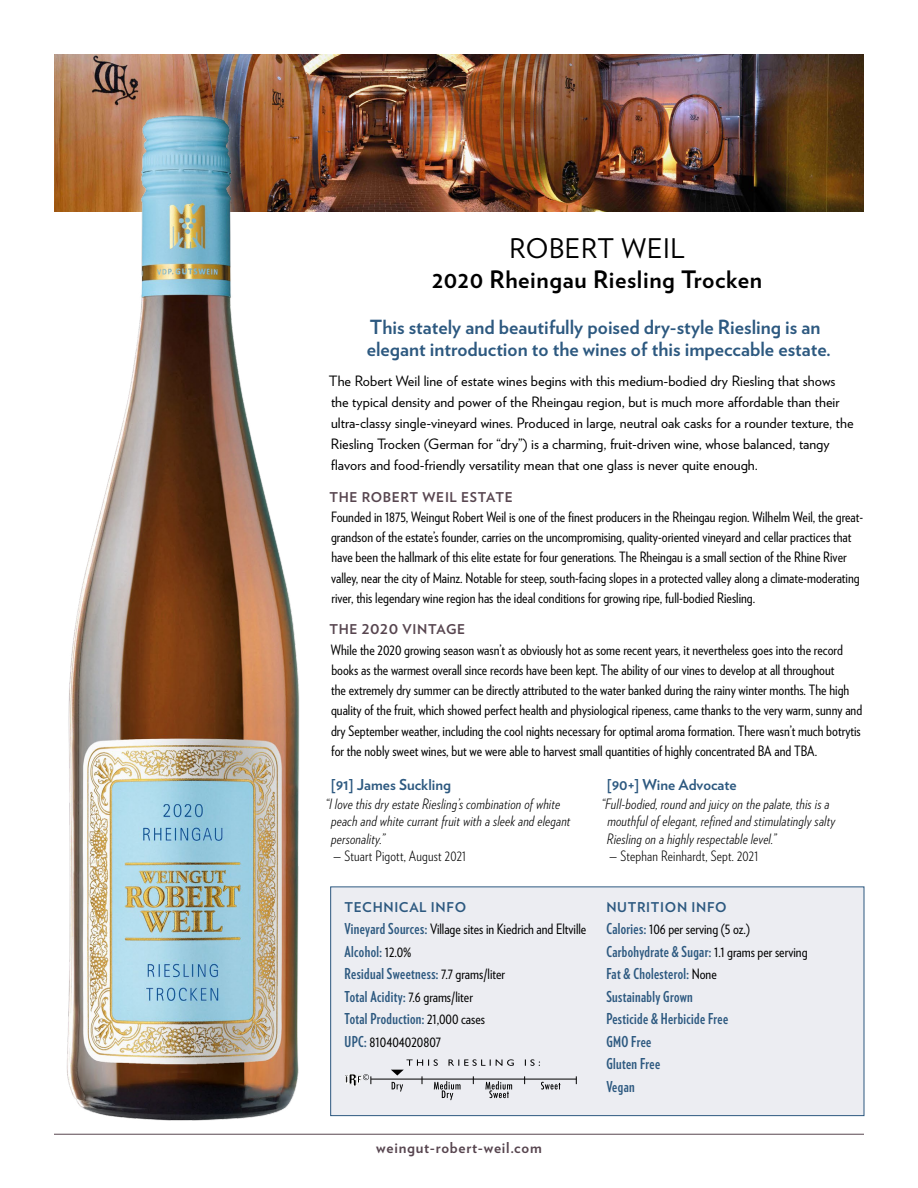
<style>
.page{position:relative;width:918px;height:1188px;background:#fff}
.page>*{position:absolute;margin:0;border:0;box-sizing:border-box;transform-origin:0 0}
.HD_1-V{font:27px "Verlag";letter-spacing:.025em;color:#000}
.HD_1A-V{font:700 24px "Verlag";letter-spacing:.025em;color:#000}
.Subhead_Description{font:700 19.5px/22.5px "Verlag";color:#2d5980}
.Tech_Info_Bullets{font:700 15px "Verlag Compressed";letter-spacing:.025em;color:#2d5980}
.Publication_Name{font:700 15px "Verlag";color:#2d5980}
.t1{font:700 15px "Verlag";letter-spacing:.05em;color:#57454f}
.Text-Verlag_Condense{font:14.25px/20.2px "Verlag Condensed";color:#000}
.Text-Verlag{font:14.25px/21px "Verlag";color:#000}
.Review_Text{font:italic 300 14.25px/17.2px "Verlag Condensed";letter-spacing:.015em;color:#000}
.Tech_Info_Bullets-2{font:14.25px "Verlag Condensed";color:#000}
.Review_Text-2{font:300 14.25px "Verlag Condensed";letter-spacing:.015em;color:#000}
.subhd_1{font:700 13.5px "Verlag";letter-spacing:.05em;color:#57454f}
.Subhead-Tech_Info{font:700 13.5px "Verlag";letter-spacing:.05em;color:#2d5980}
.Tech_Info_Bullets-3{font:700 13.5px "Verlag";letter-spacing:.05em;color:#2d5980}
.s1{font-family:"Verlag Compressed";font-weight:700;font-size:15px;color:#2d5980}
.s2{font-family:"Verlag Condensed";font-weight:400;font-size:14.25px;color:#000}
</style>
<div class="page">
<hr style="left:54px;top:1134px;width:810px;height:1px;background:#57454f">
<img style="left:54px;top:54px;width:810px;height:158px">
<div style="left:331px;top:887px;width:533px;height:229px;background:#ecedf2"></div>
<div style="left:330px;top:886px;width:534px;height:230px;border:1px solid #2d5980"></div>
<svg style="left:346px;top:1074px;width:26px;height:12px"></svg>
<hr style="left:371px;top:1079px;width:206px;height:1px;background:#000">
<svg style="left:391px;top:1059px;width:169px;height:41px"></svg>
<div style="left:51px;top:99px;width:264px;height:1038px;background:#fff;opacity:.75"></div>
<img style="left:54px;top:108px;width:258px;height:1026px">
<p class="HD_1-V" style="left:509px;top:228px;width:177px">ROBERT WEIL</p>
<p class="HD_1A-V" style="left:432px;top:260px;width:332px">2020 Rheingau Riesling Trocken</p>
<p class="Subhead_Description" style="left:367px;top:314px;width:466px">This stately and beautifully poised dry-style Riesling is an elegant introduction to the wines of this impeccable estate.</p>
<p class="Text-Verlag" style="left:329px;top:370px;width:526px">The Robert Weil line of estate wines begins with this medium-bodied dry Riesling that shows the typical density and power of the Rheingau region, but is much more affordable than their ultra-classy single-vineyard wines. Produced in large, neutral oak casks for a rounder texture, the Riesling Trocken (German for “dry”) is a charming, fruit-driven wine, whose balanced, tangy flavors and food-friendly versatility mean that one glass is never quite enough.</p>
<p class="subhd_1" style="left:329px;top:486px;width:185px">THE ROBERT WEIL ESTATE</p>
<p class="Text-Verlag_Condense" style="left:331px;top:506px;width:534px">Founded in 1875, Weingut Robert Weil is one of the finest producers in the Rheingau region. Wilhelm Weil, the great&shy;grandson of the estate’s founder, carries on the uncompromising, quality-oriented vineyard and cellar practices that have been the hallmark of this elite estate for four generations. The Rheingau is a small section of the Rhine River valley, near the city of Mainz. Notable for steep, south-facing slopes in a protected valley along a climate-moderating river, this legendary wine region has the ideal conditions for growing ripe, full-bodied Riesling.</p>
<p class="subhd_1" style="left:329px;top:619px;width:137px">THE 2020 VINTAGE</p>
<p class="Text-Verlag_Condense" style="left:331px;top:639px;width:533px">While the 2020 growing season wasn’t as obviously hot as some recent years, it nevertheless goes into the record books as the warmest overall since records have been kept. The ability of our vines to develop at all throughout<br>the extremely dry summer can be directly attributed to the water banked during the rainy winter months. The high quality of the fruit, which showed perfect health and physiological ripeness, came thanks to the very warm, sunny and dry September weather, including the cool nights necessary for optimal aroma formation. There wasn’t much botrytis for the nobly sweet wines, but we were able to harvest small quantities of highly concentrated BA and TBA.</p>
<p class="Publication_Name" style="left:331px;top:773px;width:122px">[91] James Suckling</p>
<p class="Review_Text" style="left:331px;top:795px;width:241px;text-indent:-6px">“I love this dry estate Riesling’s combination of white peach and white currant fruit with a sleek and elegant personality.”</p>
<p class="Review_Text-2" style="left:333px;top:846px;width:135px">— Stuart Pigott, August 2021</p>
<p class="Subhead-Tech_Info" style="left:345px;top:896px;width:123px">TECHNICAL INFO</p>
<p class="Tech_Info_Bullets-2" style="left:345px;top:919px;width:243px"><span class="s1">Vineyard Sources:</span> Village sites in Kiedrich and Eltville</p>
<p class="Tech_Info_Bullets" style="left:345px;top:940px;width:69px">Alcohol: <span class="s2">12.0%</span></p>
<p class="Tech_Info_Bullets" style="left:345px;top:963px;width:162px">Residual Sweetness: <span class="s2">7.7 grams/liter</span></p>
<p class="Tech_Info_Bullets-2" style="left:345px;top:986px;width:130px"><span class="s1">Total Acidity:</span> 7.6 grams/liter</p>
<p class="Tech_Info_Bullets" style="left:345px;top:1008px;width:142px">Total Production: <span class="s2">21,000 cases</span></p>
<p class="Tech_Info_Bullets-2" style="left:345px;top:1031px;width:98px"><span class="s1">UPC:</span> 810404020807</p>
<p class="Publication_Name" style="left:607px;top:773px;width:131px">[90+] Wine Advocate</p>
<p class="Review_Text" style="left:607px;top:795px;width:230px;text-indent:-5px">“Full-bodied, round and juicy on the palate, this is a mouthful of elegant, refined and stimulatingly salty<br>Riesling on a highly respectable level.”</p>
<p class="Review_Text-2" style="left:609px;top:846px;width:151px">— Stephan Reinhardt, Sept. 2021</p>
<p class="Tech_Info_Bullets-3" style="left:606px;top:896px;width:122px">NUTRITION INFO</p>
<p class="Tech_Info_Bullets-2" style="left:606px;top:919px;width:145px"><span class="s1">Calories:</span> 106 per serving (5 oz.)</p>
<p class="Tech_Info_Bullets" style="left:606px;top:940px;width:203px">Carbohydrate &amp; Sugar: <span class="s2">1.1 grams per serving</span></p>
<p class="Tech_Info_Bullets" style="left:606px;top:963px;width:112px">Fat &amp; Cholesterol: <span class="s2">None</span></p>
<p class="Tech_Info_Bullets" style="left:606px;top:985px;width:88px">Sustainably Grown</p>
<p class="Tech_Info_Bullets" style="left:606px;top:1008px;width:123px">Pesticide &amp; Herbicide Free</p>
<p class="Tech_Info_Bullets" style="left:606px;top:1030px;width:47px">GMO Free</p>
<p class="Tech_Info_Bullets" style="left:606px;top:1053px;width:55px">Gluten Free</p>
<p class="Tech_Info_Bullets" style="left:606px;top:1075px;width:30px">Vegan</p>
<p class="t1" style="left:376px;top:1135px;width:167px">weingut-robert-weil.com</p>
</div>
